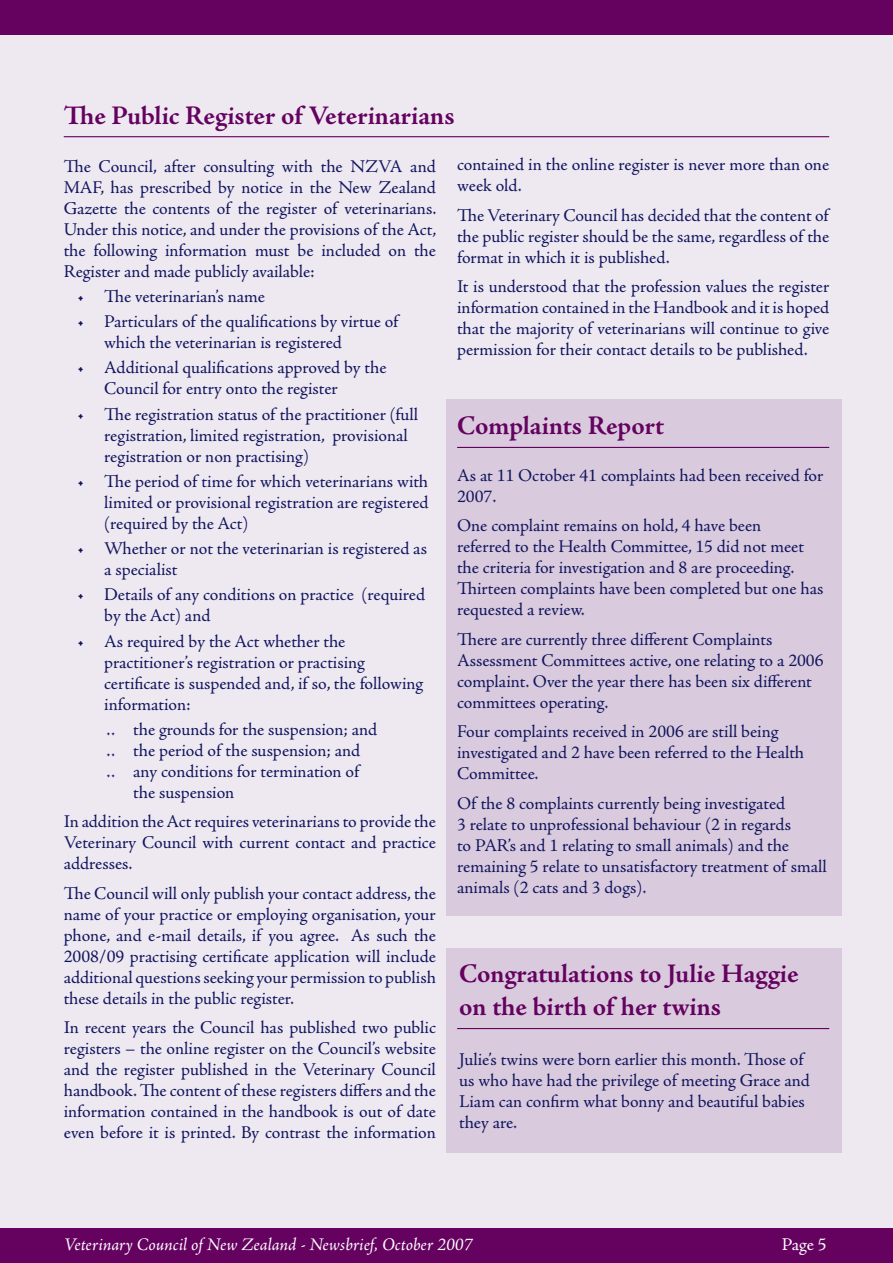
<style>
.page{position:relative;width:893px;height:1263px;background:#eee9f1}
.page>*{position:absolute;margin:0;border:0;box-sizing:border-box;transform-origin:0 0}
.t1{font:700 27px/33px "Adobe Jenson Pro";color:#650260}
.t2{font:18px/21px "Adobe Jenson Pro";color:#11155e}
.t3{font:italic 18px "Adobe Jenson Pro";color:#fff}
.t4{font:18px "Adobe Jenson Pro";color:#fff}
</style>
<div class="page">
<div style="left:0;top:0;width:893px;height:34px;background:#650260"></div>
<div style="left:0;top:1229px;width:893px;height:34px;background:#650260"></div>
<hr style="left:64px;top:136px;width:765px;height:1px;background:#650260">
<div style="left:446px;top:400px;width:396px;height:516px;background:#d9cbdd"></div>
<hr style="left:457px;top:447px;width:372px;height:1px;background:#650260">
<div style="left:446px;top:948px;width:396px;height:204px;background:#d9cbdd"></div>
<hr style="left:457px;top:1028px;width:372px;height:1px;background:#650260">
<h1 class="t1" style="left:64px;top:101px;width:392px">The Public Register of Veterinarians</h1>
<p class="t2" style="left:64px;top:157px;width:374px;text-align:justify">The Council, after consulting with the NZVA and MAF, has prescribed by notice in the New Zealand Gazette the contents of the register of veterinarians.<br>Under this notice, and under the provisions of the Act, the following information must be included on the Register and made publicly available:</p>
<p class="t2" style="left:77px;top:287px;width:189px">• The veterinarian’s name</p>
<p class="t2" style="left:104px;top:312px;width:296px;text-indent:-27px">• Particulars of the qualifications by virtue of which the veterinarian is registered</p>
<p class="t2" style="left:104px;top:359px;width:284px;text-indent:-27px">• Additional qualifications approved by the<br>Council for entry onto the register</p>
<p class="t2" style="left:104px;top:405px;width:315px;text-indent:-27px">• The registration status of the practitioner (full registration, limited registration, provisional registration or non practising)</p>
<p class="t2" style="left:104px;top:472px;width:326px;text-align:justify;text-indent:-27px">• The period of time for which veterinarians with limited or provisional registration are registered (required by the Act)</p>
<p class="t2" style="left:104px;top:539px;width:324px;text-indent:-27px">• Whether or not the veterinarian is registered as a specialist</p>
<p class="t2" style="left:104px;top:586px;width:322px;text-indent:-27px">• Details of any conditions on practice (required by the Act) and</p>
<p class="t2" style="left:104px;top:632px;width:320px;text-indent:-27px">• As required by the Act whether the practitioner’s registration or practising certificate is suspended and, if so, the following information:</p>
<p class="t2" style="left:106px;top:720px;width:272px">‥ the grounds for the suspension; and</p>
<p class="t2" style="left:106px;top:741px;width:255px">‥ the period of the suspension; and</p>
<p class="t2" style="left:106px;top:762px;width:254px">‥ any conditions for termination of</p>
<p class="t2" style="left:133px;top:783px;width:103px">the suspension</p>
<p class="t2" style="left:64px;top:813px;width:374px;text-align:justify">In addition the Act requires veterinarians to provide the Veterinary Council with current contact and practice addresses.</p>
<p class="t2" style="left:64px;top:884px;width:374px;text-align:justify">The Council will only publish your contact address, the name of your practice or employing organisation, your phone, and e-mail details, if you agree. As such the 2008/09 practising certificate application will include additional questions seeking your permission to publish these details in the public register.</p>
<p class="t2" style="left:64px;top:1019px;width:374px;text-align:justify">In recent years the Council has published two public registers – the online register on the Council’s website and the register published in the Veterinary Council handbook. The content of these registers differs and the information contained in the handbook is out of date even before it is printed. By contrast the information</p>
<p class="t2" style="left:457px;top:156px;width:374px">contained in the online register is never more than one week old.</p>
<p class="t2" style="left:457px;top:206px;width:373px;text-align:justify">The Veterinary Council has decided that the content of the public register should be the same, regardless of the format in which it is published.</p>
<p class="t2" style="left:457px;top:278px;width:374px;text-align:justify">It is understood that the profession values the register information contained in the Handbook and it is hoped that the majority of veterinarians will continue to give permission for their contact details to be published.</p>
<h1 class="t1" style="left:457px;top:412px;width:208px">Complaints Report</h1>
<p class="t2" style="left:457px;top:466px;width:368px">As at 11 October 41 complaints had been received for<br>2007.</p>
<p class="t2" style="left:457px;top:517px;width:368px">One complaint remains on hold, 4 have been<br>referred to the Health Committee, 15 did not meet the criteria for investigation and 8 are proceeding.<br>Thirteen complaints have been completed but one has requested a review.</p>
<p class="t2" style="left:457px;top:630px;width:368px">There are currently three different Complaints Assessment Committees active, one relating to a 2006 complaint. Over the year there has been six different committees operating.</p>
<p class="t2" style="left:457px;top:723px;width:348px">Four complaints received in 2006 are still being investigated and 2 have been referred to the Health<br>Committee.</p>
<p class="t2" style="left:457px;top:794px;width:371px">Of the 8 complaints currently being investigated<br>3 relate to unprofessional behaviour (2 in regards<br>to PAR’s and 1 relating to small animals) and the remaining 5 relate to unsatisfactory treatment of small animals (2 cats and 3 dogs).</p>
<h1 class="t1" style="left:459px;top:959px;width:341px">Congratulations to Julie Haggie on the birth of her twins</h1>
<p class="t2" style="left:459px;top:1051px;width:352px">Julie’s twins were born earlier this month. Those of us who have had the privilege of meeting Grace and Liam can confirm what bonny and beautiful babies they are.</p>
<p class="t3" style="left:64px;top:1238px;width:410px">Veterinary Council of New Zealand - Newsbrief, October 2007</p>
<p class="t4" style="left:782px;top:1237px;width:46px">Page 5</p>
</div>
